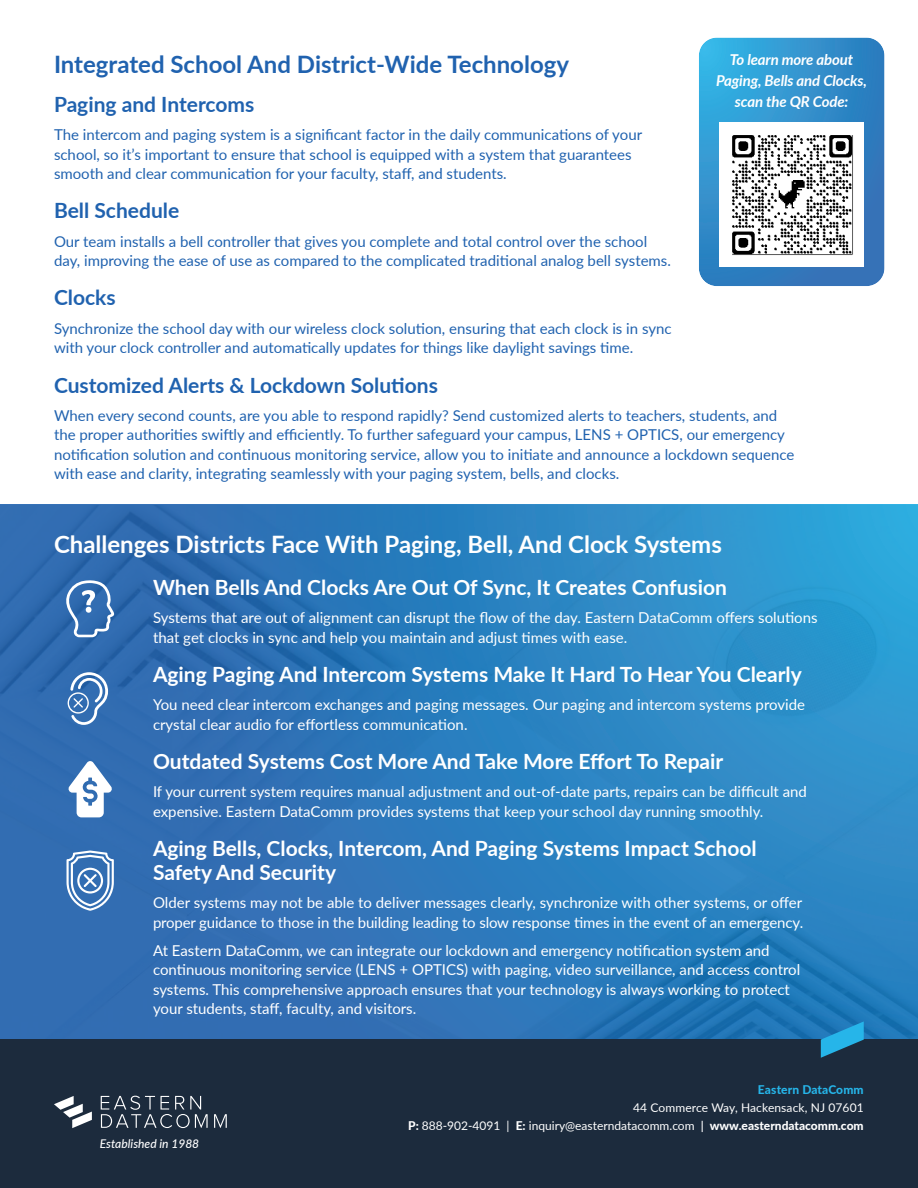
<style>
.page{position:relative;width:918px;height:1188px;background:#fff}
.page>*{position:absolute;margin:0;border:0;box-sizing:border-box;transform-origin:0 0}
.t1{font:700 24px "Lato";color:#fff}
.t2{font:700 24px "Lato";color:#2062af}
.t3{font:700 21px/24px "Lato";color:#fff}
.t4{font:700 21px "Lato";color:#2062af}
.t5{font:15px/19.5px "Lato";color:#2062af}
.t6{font:15px/19.5px "Lato";color:#fff}
.t7{font:italic 700 15px/21px "Lato";letter-spacing:-.01em;color:#fff;text-align:center}
.t8{font:12px/18px "Lato";color:#fff;text-align:right}
.t9{font:italic 500 12px "Lato";color:#fff}
.t10{font:800 12px "Lato";letter-spacing:.01em;color:#26b5e9}
.s1{font-weight:800}
.s2{font-weight:600}
</style>
<div class="page">
<svg style="left:699px;top:38px;width:186px;height:248px;background:#328ecb"></svg>
<svg style="left:0;top:505px;width:918px;height:534px;background:#2c7bbc"></svg>
<div style="left:0;top:1039px;width:918px;height:149px;background:#1c2b3d"></div>
<svg style="left:101px;top:1096px;width:107px;height:32px"></svg>
<svg style="left:214px;top:1114px;width:13px;height:14px"></svg>
<svg style="left:54px;top:1096px;width:38px;height:32px"></svg>
<svg style="left:821px;top:1021px;width:43px;height:37px"></svg>
<img style="left:719px;top:122px;width:145px;height:145px">
<svg style="left:66px;top:580px;width:49px;height:57px"></svg>
<svg style="left:68px;top:672px;width:40px;height:53px"></svg>
<svg style="left:67px;top:761px;width:46px;height:56px"></svg>
<svg style="left:66px;top:850px;width:48px;height:61px"></svg>
<p class="t7" style="left:716px;top:51px;width:152px">To learn more about<br>Paging, Bells and Clocks, scan the QR Code:</p>
<h1 class="t2" style="left:54px;top:46px;width:517px">Integrated School And District-Wide Technology</h1>
<h2 class="t4" style="left:54px;top:89px;width:202px">Paging and Intercoms</h2>
<p class="t5" style="left:54px;top:124px;width:590px">The intercom and paging system is a significant factor in the daily communications of your school, so it’s important to ensure that school is equipped with a system that guarantees smooth and clear communication for your faculty, staff, and students.</p>
<h2 class="t4" style="left:54px;top:195px;width:127px">Bell Schedule</h2>
<p class="t5" style="left:54px;top:231px;width:618px">Our team installs a bell controller that gives you complete and total control over the school day, improving the ease of use as compared to the complicated traditional analog bell systems.</p>
<h2 class="t4" style="left:54px;top:282px;width:63px">Clocks</h2>
<p class="t5" style="left:54px;top:318px;width:619px">Synchronize the school day with our wireless clock solution, ensuring that each clock is in sync with your clock controller and automatically updates for things like daylight savings time.</p>
<h2 class="t4" style="left:54px;top:369px;width:385px">Customized Alerts &amp; Lockdown Solutions</h2>
<p class="t5" style="left:54px;top:405px;width:742px">When every second counts, are you able to respond rapidly? Send customized alerts to teachers, students, and the proper authorities swiftly and efficiently. To further safeguard your campus, LENS + OPTICS, our emergency notification solution and continuous monitoring service, allow you to initiate and announce a lockdown sequence with ease and clarity, integrating seamlessly with your paging system, bells, and clocks.</p>
<h1 class="t1" style="left:54px;top:526px;width:669px">Challenges Districts Face With Paging, Bell, And Clock Systems</h1>
<h2 class="t3" style="left:153px;top:575px;width:576px">When Bells And Clocks Are Out Of Sync, It Creates Confusion</h2>
<p class="t6" style="left:153px;top:607px;width:666px">Systems that are out of alignment can disrupt the flow of the day. Eastern DataComm offers solutions that get clocks in sync and help you maintain and adjust times with ease.</p>
<h2 class="t3" style="left:153px;top:662px;width:650px">Aging Paging And Intercom Systems Make It Hard To Hear You Clearly</h2>
<p class="t6" style="left:153px;top:694px;width:654px">You need clear intercom exchanges and paging messages. Our paging and intercom systems provide crystal clear audio for effortless communication.</p>
<h2 class="t3" style="left:153px;top:749px;width:572px">Outdated Systems Cost More And Take More Effort To Repair</h2>
<p class="t6" style="left:153px;top:782px;width:656px">If your current system requires manual adjustment and out-of-date parts, repairs can be difficult and expensive. Eastern DataComm provides systems that keep your school day running smoothly.</p>
<h2 class="t3" style="left:153px;top:836px;width:605px">Aging Bells, Clocks, Intercom, And Paging Systems Impact School<br>Safety And Security</h2>
<p class="t6" style="left:153px;top:893px;width:652px">Older systems may not be able to deliver messages clearly, synchronize with other systems, or offer proper guidance to those in the building leading to slow response times in the event of an emergency.</p>
<p class="t6" style="left:153px;top:940px;width:649px">At Eastern DataComm, we can integrate our lockdown and emergency notification system and continuous monitoring service (LENS + OPTICS) with paging, video surveillance, and access control systems. This comprehensive approach ensures that your technology is always working to protect your students, staff, faculty, and visitors.</p>
<p class="t9" style="left:100px;top:1139px;width:101px">Established in 1988</p>
<p class="t10" style="left:758px;top:1083px;width:107px">Eastern DataComm</p>
<p class="t8" style="left:408px;top:1098px;width:457px">44 Commerce Way, Hackensack, NJ 07601<br><span class="s1">P:</span> 888-902-4091 | <span class="s1">E:</span> inquiry@easterndatacomm.com <span class="s2">|</span> <span class="s1">www.easterndatacomm.com</span></p>
</div>
